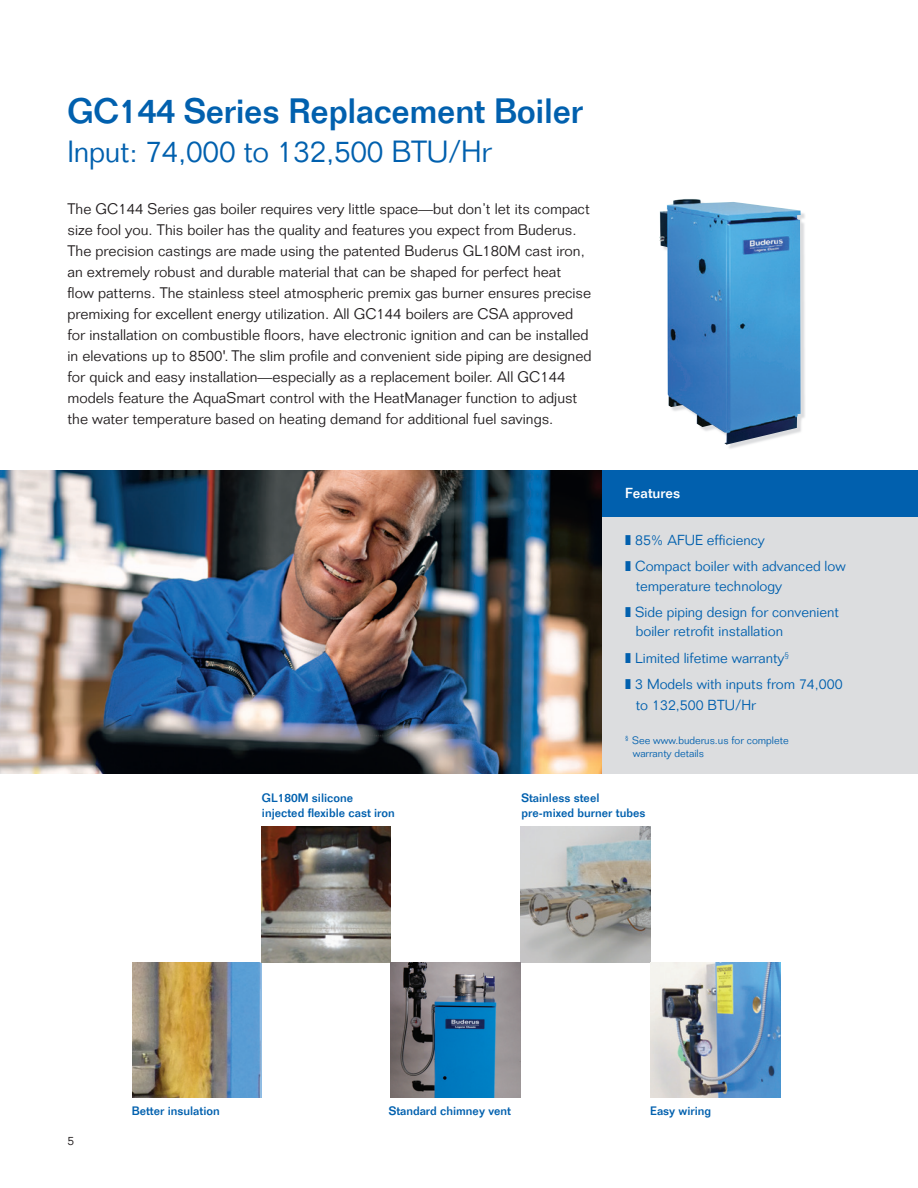
<style>
.page{position:relative;width:918px;height:1188px;background:#fff}
.page>*{position:absolute;margin:0;border:0;box-sizing:border-box;transform-origin:0 0}
.t1{font:500 34.5px "Folio";letter-spacing:-.01em;color:#0160ae}
.t2{font:300 30px "Folio";letter-spacing:-.01em;color:#0160ae}
.t3{font:300 15px/21px "Folio";color:#231f20}
.t4{font:300 14.25px/19.5px "Folio";color:#0160ae}
.t5{font:500 14.25px "Folio";color:#fff}
.t6{font:500 12px/15px "Folio";color:#0160ae}
.t7{font:300 12px "Folio";color:#231f20}
.t8{font:300 10.5px/13.5px "Folio";color:#0160ae}
.s1{font-family:"Bosch Sans";font-weight:400}
</style>
<div class="page">
<img style="left:0;top:470px;width:603px;height:304px">
<div style="left:603px;top:470px;width:315px;height:304px;background:#dcdddf"></div>
<img style="left:132px;top:963px;width:130px;height:135px">
<img style="left:262px;top:826px;width:129px;height:137px">
<img style="left:521px;top:826px;width:129px;height:137px">
<img style="left:391px;top:963px;width:130px;height:135px">
<img style="left:650px;top:963px;width:130px;height:135px">
<div style="left:603px;top:470px;width:315px;height:47px;background:#0160ae"></div>
<svg style="left:729px;top:213px;width:76px;height:236px"></svg>
<img style="left:659px;top:199px;width:142px;height:246px">
<p class="t1" style="left:68px;top:91px;width:517px">GC144 Series Replacement Boiler</p>
<p class="t2" style="left:68px;top:133px;width:425px">Input: 74,000 to 132,500 BTU/Hr</p>
<p class="t3" style="left:68px;top:199px;width:526px">The GC144 Series gas boiler requires very little space—but don’t let its compact size fool you. This boiler has the quality and features you expect from Buderus.<br>The precision castings are made using the patented Buderus GL180M cast iron, an extremely robust and durable material that can be shaped for perfect heat<br>flow patterns. The stainless steel atmospheric premix gas burner ensures precise premixing for excellent energy utilization. All GC144 boilers are CSA approved for installation on combustible floors, have electronic ignition and can be installed in elevations up to 8500<span class="s1">'</span>. The slim profile and convenient side piping are designed for quick and easy installation—especially as a replacement boiler. All GC144 models feature the AquaSmart control with the HeatManager function to adjust the water temperature based on heating demand for additional fuel savings.</p>
<p class="t5" style="left:625px;top:484px;width:56px">Features</p>
<p class="t4" style="left:625px;top:530px;width:141px">❚ 85% AFUE efficiency</p>
<p class="t4" style="left:636px;top:556px;width:211px;text-indent:-10px">❚ Compact boiler with advanced low temperature technology</p>
<p class="t4" style="left:636px;top:602px;width:205px;text-indent:-10px">❚ Side piping design for convenient boiler retrofit installation</p>
<p class="t4" style="left:625px;top:648px;width:165px">❚ Limited lifetime warranty<sup>§</sup></p>
<p class="t4" style="left:636px;top:673px;width:208px;line-height:21px;text-indent:-10px">❚ 3 Models with inputs from 74,000 to 132,500 BTU/Hr</p>
<p class="t8" style="left:633px;top:733px;width:157px;text-indent:-8px"><sup>§</sup> See www.buderus.us for complete warranty details</p>
<p class="t6" style="left:262px;top:790px;width:134px">GL180M silicone injected flexible cast iron</p>
<p class="t6" style="left:522px;top:790px;width:125px">Stainless steel pre-mixed burner tubes</p>
<p class="t7" style="left:68px;top:1133px;width:8px">5</p>
<p class="t6" style="left:132px;top:1104px;width:90px">Better insulation</p>
<p class="t6" style="left:389px;top:1104px;width:124px">Standard chimney vent</p>
<p class="t6" style="left:650px;top:1104px;width:63px">Easy wiring</p>
</div>
